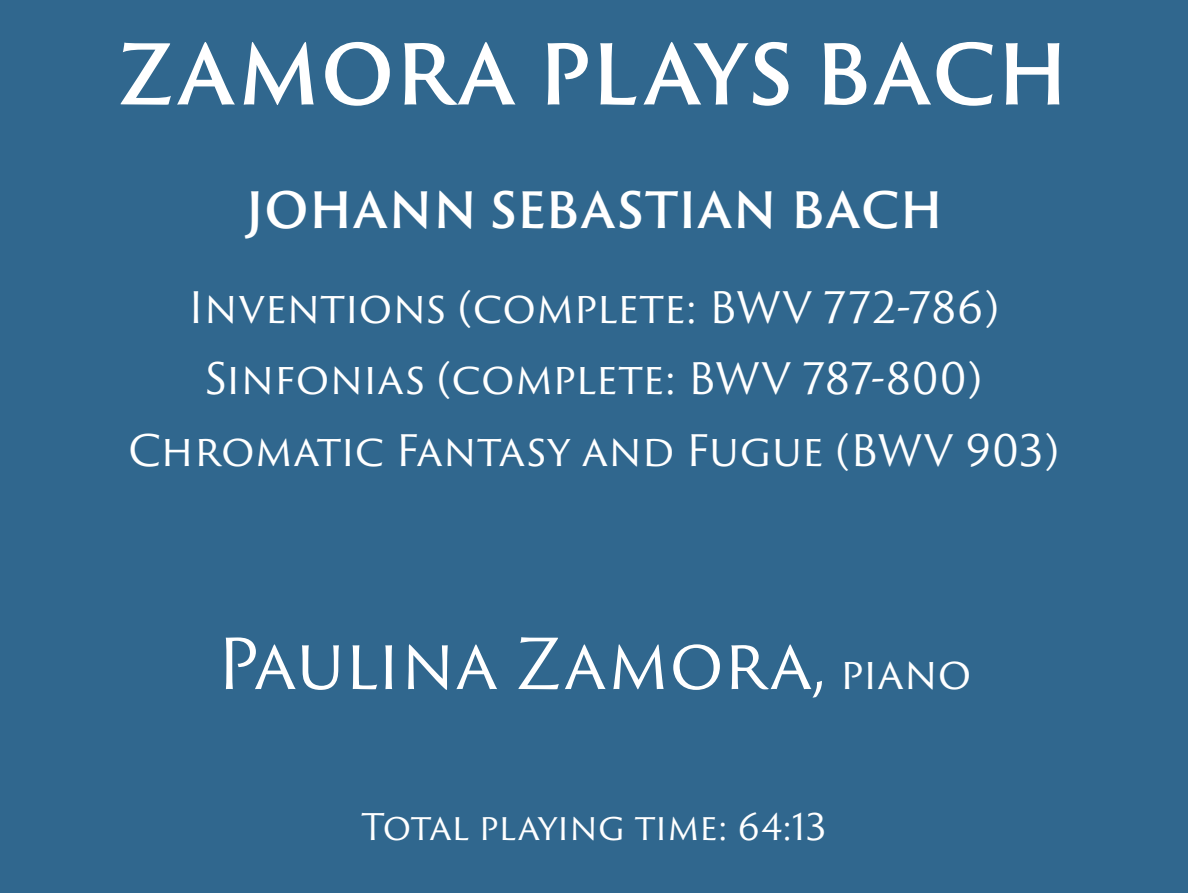
<style>
.page{position:relative;width:1188px;height:893px;background:#30678e}
.page>*{position:absolute;margin:0;border:0;box-sizing:border-box;transform-origin:0 0}
.t1{font:600 81.3px "Trajan Sans Pro";letter-spacing:.005em;color:#fff}
.t2{font:68.4px "Trajan Sans Pro";letter-spacing:-.005em;color:#fff}
.t3{font:600 48.75px "Trajan Sans Pro";color:#fff}
.t4{font:42.3px/71.6px "Trajan Sans Pro";letter-spacing:-.005em;color:#fff;text-align:center}
.t5{font:35.85px "Trajan Sans Pro";letter-spacing:-.005em;color:#fff}
.s1{font-size:58.65px}
.s2{font-size:42.3px}
</style>
<div class="page">
<h1 class="t1" style="left:119px;top:15px;width:952px">ZAMORA PLAYS BACH</h1>
<p class="t3" style="left:244px;top:174px;width:701px">JOHANN SEBASTIAN BACH</p>
<p class="t4" style="left:128px;top:271px;width:933px">Inventions (complete: BWV 772-786)<br>Sinfonias (complete: BWV 787-800)<br>Chromatic Fantasy and Fugue (BWV 903)</p>
<h2 class="t2" style="left:217px;top:615px;width:756px">Paulina Zamora<span class="s1">,</span> <span class="s2">piano</span></h2>
<p class="t5" style="left:362px;top:802px;width:466px">Total playing time: 64:13</p>
</div>
